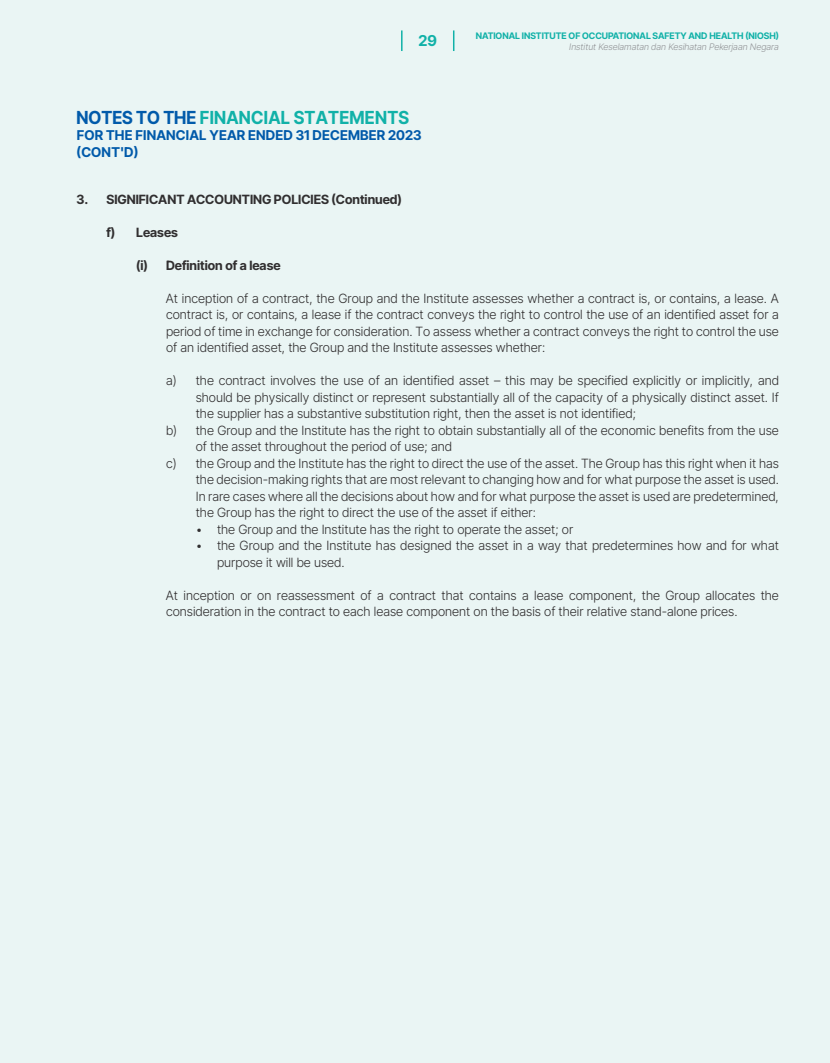
<style>
.page{position:relative;width:830px;height:1063px;background:#fff}
.page>*{position:absolute;margin:0;border:0;box-sizing:border-box;transform-origin:0 0}
.t1{font:700 18px "Inter Tight";letter-spacing:.015em;color:#11b1a8;scale:.95 1}
.t2{font:700 15px "Inter Tight";color:#11b1a8}
.t3{font:700 13.5px "Inter Tight";letter-spacing:.015em;color:#015aaa}
.t4{font:300 12.75px/16.5px "Inter Tight";color:#312f30;text-align:justify}
.t5{font:700 12.75px "Inter Tight";color:#312f30}
.t6{font:700 9px "Inter Tight";color:#11b1a8}
.t7{font:italic 300 9px "Inter Tight";color:#939598}
.s1{color:#015aaa}
</style>
<div class="page">
<div style="left:0;top:0;width:829px;height:1063px;background:#eaf5f4"></div>
<svg style="left:453px;top:30px;width:1px;height:21px"></svg>
<svg style="left:401px;top:30px;width:1px;height:21px"></svg>
<p class="t2" style="left:418px;top:29px;width:20px">29</p>
<p class="t1" style="left:77px;top:104px;width:351px"><span class="s1">NOTES TO THE</span> FINANCIAL STATEMENTS</p>
<p class="t3" style="left:77px;top:125px;width:346px">FOR THE FINANCIAL YEAR ENDED 31 DECEMBER 2023</p>
<p class="t3" style="left:77px;top:142px;width:63px">(CONT'D)</p>
<p class="t6" style="left:475px;top:29px;width:304px">NATIONAL INSTITUTE OF OCCUPATIONAL SAFETY AND HEALTH (NIOSH)</p>
<p class="t7" style="left:569px;top:40px;width:211px">Institut Keselamatan dan Kesihatan Pekerjaan Negara</p>
<p class="t5" style="left:77px;top:189px;width:327px">3. SIGNIFICANT ACCOUNTING POLICIES (Continued)</p>
<p class="t5" style="left:106px;top:222px;width:73px">f) Leases</p>
<p class="t5" style="left:136px;top:255px;width:146px">(i) Definition of a lease</p>
<p class="t4" style="left:166px;top:290px;width:614px">At inception of a contract, the Group and the Institute assesses whether a contract is, or contains, a lease. A contract is, or contains, a lease if the contract conveys the right to control the use of an identified asset for a period of time in exchange for consideration. To assess whether a contract conveys the right to control the use of an identified asset, the Group and the Institute assesses whether:</p>
<p class="t4" style="left:196px;top:372px;width:584px;text-indent:-30px">a) the contract involves the use of an identified asset – this may be specified explicitly or implicitly, and should be physically distinct or represent substantially all of the capacity of a physically distinct asset. If the supplier has a substantive substitution right, then the asset is not identified;</p>
<p class="t4" style="left:196px;top:422px;width:584px;text-indent:-30px">b) the Group and the Institute has the right to obtain substantially all of the economic benefits from the use of the asset throughout the period of use; and</p>
<p class="t4" style="left:196px;top:455px;width:584px;text-indent:-30px">c) the Group and the Institute has the right to direct the use of the asset. The Group has this right when it has the decision-making rights that are most relevant to changing how and for what purpose the asset is used.<br>In rare cases where all the decisions about how and for what purpose the asset is used are predetermined, the Group has the right to direct the use of the asset if either:</p>
<p class="t4" style="left:196px;top:521px;width:378px">• the Group and the Institute has the right to operate the asset; or</p>
<p class="t4" style="left:217px;top:537px;width:563px;text-indent:-21px">• the Group and the Institute has designed the asset in a way that predetermines how and for what purpose it will be used.</p>
<p class="t4" style="left:166px;top:587px;width:614px">At inception or on reassessment of a contract that contains a lease component, the Group allocates the consideration in the contract to each lease component on the basis of their relative stand-alone prices.</p>
</div>
